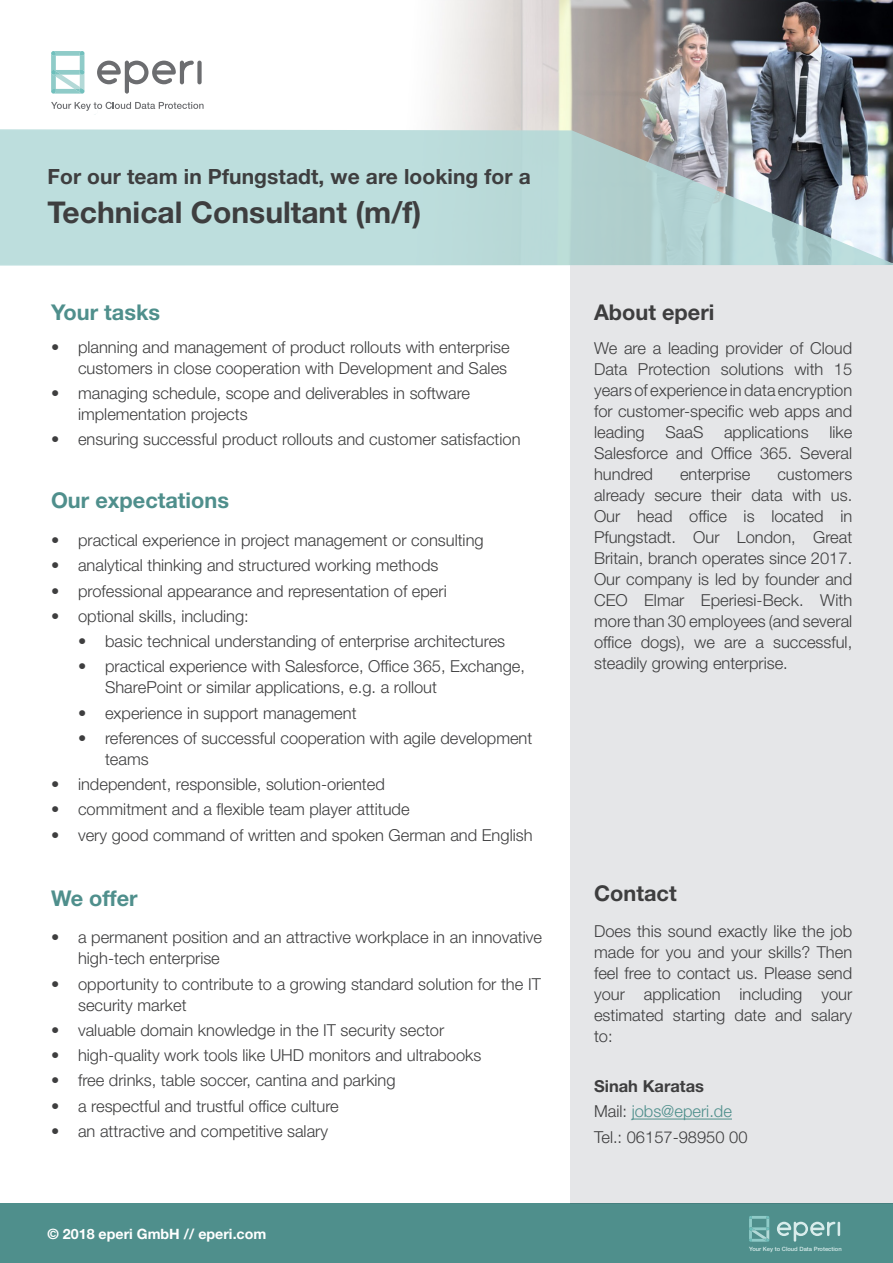
<style>
.page{position:relative;width:893px;height:1263px;background:#fff}
.page>*{position:absolute;margin:0;border:0;box-sizing:border-box;transform-origin:0 0}
.Headline{font:700 30px "Helvetica Neue LT Std";color:#3e3e3f}
.Fließtext{font:700 21.75px "Helvetica Neue LT Std";color:#4f8f8c}
.Fließtext-2{font:700 21.75px "Helvetica Neue LT Std";color:#3e3e3f}
.Headline-2{font:700 21px "Helvetica Neue LT Std";letter-spacing:.005em;color:#3e3e3f}
.Fließtext-3{font:300 16.5px/21px "Helvetica Neue LT Std";color:#3e3e3f}
.Fließtext-4{font:300 16.5px "Helvetica Neue LT Std";color:#4f8f8c}
.Fließtext-5{font:700 16.5px "Helvetica Neue LT Std";color:#3e3e3f}
.Footer_-_Headline{font:700 14.25px "Helvetica Neue LT Std";color:#fff}
.t1{font:500 5.85px "Helvetica Neue LT Std";color:#d8eceb}
.s1{color:#3e3e3f}
</style>
<div class="page">
<img style="left:84px;top:0;width:809px;height:129px">
<svg style="left:51px;top:51px;width:33px;height:43px"></svg>
<div style="left:197px;top:61px;width:5px;height:23px;background:#6c6d70;border-radius:2px"></div>
<svg style="left:97px;top:61px;width:97px;height:33px"></svg>
<svg style="left:51px;top:102px;width:153px;height:13px"></svg>
<div style="left:0;top:1203px;width:893px;height:60px;background:#4f8f8c"></div>
<svg style="left:749px;top:1216px;width:20px;height:26px"></svg>
<svg style="left:777px;top:1222px;width:63px;height:20px"></svg>
<div style="left:570px;top:265px;width:323px;height:938px;background:#e5e6e8"></div>
<hr style="left:632px;top:1118px;width:100px;height:1px;background:#4f8f8c">
<svg style="left:0;top:129px;width:893px;height:137px;background:#b3cece"></svg>
<p class="Headline-2" style="left:48px;top:164px;width:485px">For our team in Pfungstadt, we are looking for a</p>
<p class="Headline" style="left:48px;top:193px;width:375px">Technical Consultant (m/f)</p>
<p class="Fließtext" style="left:51px;top:299px;width:111px">Your tasks</p>
<p class="Fließtext-3" style="left:51px;top:336px;width:460px;text-align:right">• planning and management of product rollouts with enterprise customers in close cooperation with Development and Sales</p>
<p class="Fließtext-3" style="left:78px;top:382px;width:394px;text-indent:-27px">• managing schedule, scope and deliverables in software implementation projects</p>
<p class="Fließtext-3" style="left:51px;top:428px;width:471px">• ensuring successful product rollouts and customer satisfaction</p>
<p class="Fließtext" style="left:51px;top:487px;width:180px">Our expectations</p>
<p class="Fließtext-3" style="left:51px;top:529px;width:434px">• practical experience in project management or consulting</p>
<p class="Fließtext-3" style="left:51px;top:555px;width:389px">• analytical thinking and structured working methods</p>
<p class="Fließtext-3" style="left:51px;top:580px;width:397px">• professional appearance and representation of eperi</p>
<p class="Fließtext-3" style="left:51px;top:605px;width:199px">• optional skills, including:</p>
<p class="Fließtext-3" style="left:78px;top:630px;width:429px">• basic technical understanding of enterprise architectures</p>
<p class="Fließtext-3" style="left:105px;top:656px;width:422px;text-indent:-27px">• practical experience with Salesforce, Office 365, Exchange,<br>SharePoint or similar applications, e.g. a rollout</p>
<p class="Fließtext-3" style="left:78px;top:702px;width:280px">• experience in support management</p>
<p class="Fließtext-3" style="left:105px;top:727px;width:429px;text-indent:-27px">• references of successful cooperation with agile development teams</p>
<p class="Fließtext-3" style="left:51px;top:773px;width:335px">• independent, responsible, solution-oriented</p>
<p class="Fließtext-3" style="left:51px;top:799px;width:360px">• commitment and a flexible team player attitude</p>
<p class="Fließtext-3" style="left:51px;top:824px;width:483px">• very good command of written and spoken German and English</p>
<p class="Fließtext" style="left:51px;top:885px;width:88px">We offer</p>
<p class="Fließtext-3" style="left:78px;top:927px;width:465px;text-indent:-27px">• a permanent position and an attractive workplace in an innovative high-tech enterprise</p>
<p class="Fließtext-3" style="left:78px;top:973px;width:464px;text-indent:-27px">• opportunity to contribute to a growing standard solution for the IT security market</p>
<p class="Fließtext-3" style="left:51px;top:1019px;width:395px">• valuable domain knowledge in the IT security sector</p>
<p class="Fließtext-3" style="left:51px;top:1044px;width:432px">• high-quality work tools like UHD monitors and ultrabooks</p>
<p class="Fließtext-3" style="left:51px;top:1070px;width:346px">• free drinks, table soccer, cantina and parking</p>
<p class="Fließtext-3" style="left:51px;top:1095px;width:289px">• a respectful and trustful office culture</p>
<p class="Fließtext-3" style="left:51px;top:1120px;width:279px">• an attractive and competitive salary</p>
<p class="Footer_-_Headline" style="left:48px;top:1225px;width:220px">© 2018 eperi GmbH // eperi.com</p>
<p class="Fließtext-2" style="left:594px;top:299px;width:122px">About eperi</p>
<p class="Fließtext-3" style="left:594px;top:338px;width:260px;text-align:justify">We are a leading provider of Cloud Data Protection solutions with 15 years of experience in data encryption for customer-specific web apps and leading</p>
<p class="Fließtext-3" style="left:665px;top:422px;width:39px">SaaS</p>
<p class="Fließtext-3" style="left:724px;top:422px;width:86px">applications</p>
<p class="Fließtext-3" style="left:594px;top:422px;width:260px;text-align:justify;text-indent:235px">like Salesforce and Office 365. Several hundred</p>
<p class="Fließtext-3" style="left:680px;top:464px;width:72px">enterprise</p>
<p class="Fließtext-3" style="left:594px;top:464px;width:260px;text-align:justify;text-indent:183px">customers already secure their data with us.<br>Our head office is located in Pfungstadt. Our London, Great Britain, branch operates since 2017.<br>Our company is led by founder and CEO Elmar Eperiesi-Beck. With more than 30 employees (and several office dogs), we are a successful, steadily growing enterprise.</p>
<p class="Fließtext-2" style="left:594px;top:880px;width:84px">Contact</p>
<p class="Fließtext-3" style="left:594px;top:920px;width:260px;text-align:justify">Does this sound exactly like the job made for you and your skills? Then feel free to contact us. Please send your application including your estimated starting date and salary to:</p>
<p class="Fließtext-5" style="left:594px;top:1076px;width:112px">Sinah Karatas</p>
<p class="Fließtext-4" style="left:594px;top:1101px;width:139px"><span class="s1">Mail:</span> jobs@eperi.de</p>
<p class="Fließtext-3" style="left:594px;top:1126px;width:155px">Tel.: 06157-98950 00</p>
<p class="t1" style="left:749px;top:1245px;width:94px">Your Key to Cloud Data Protection</p>
</div>
